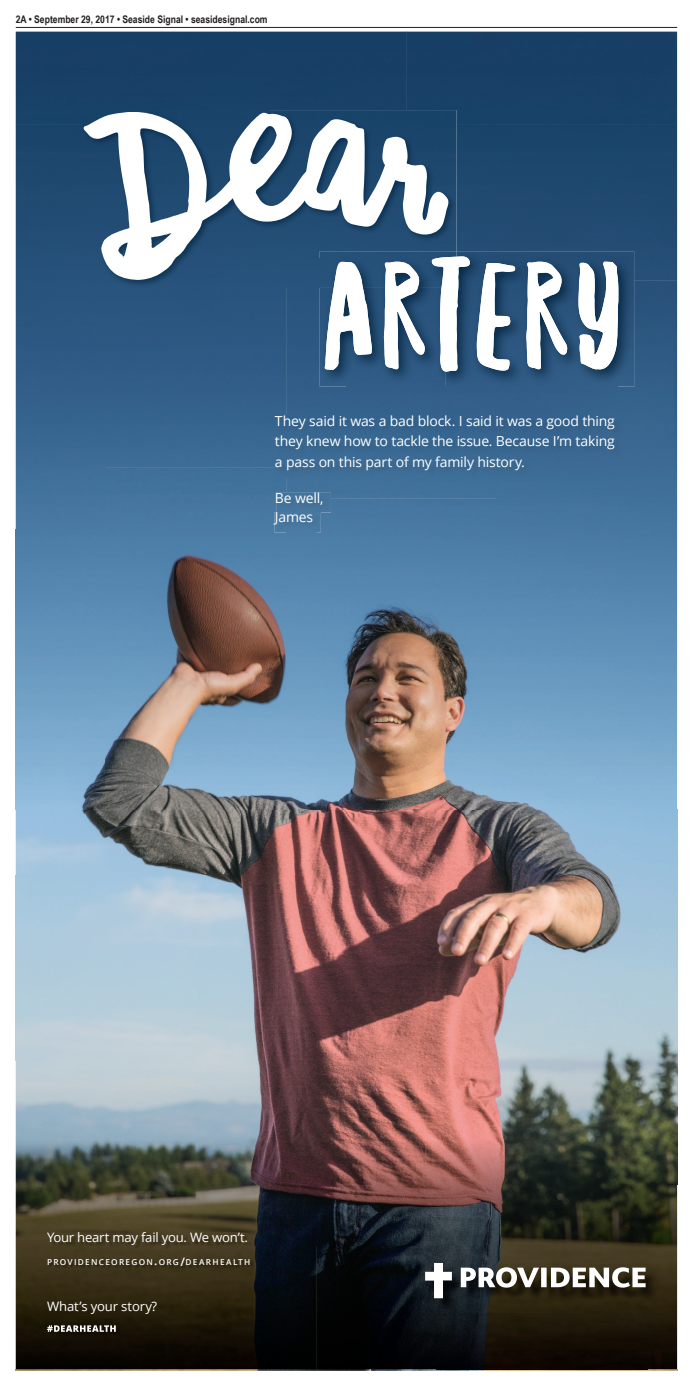
<style>
.page{position:relative;width:693px;height:1386px;background:#fff}
.page>*{position:absolute;margin:0;border:0;box-sizing:border-box;transform-origin:0 0}
.t1{font:13.83px/20.7px "Open Sans";letter-spacing:-.015em;color:#fff;text-align:justify}
.t2{font:12.95px "Open Sans";letter-spacing:-.02em;color:#fff}
.t3{font:700 10.5px "Arial Narrow";color:#231f20}
.t4{font:600 8.14px "Open Sans";letter-spacing:.155em;color:#fff}
.s1{font-size:11.72px}
</style>
<div class="page">
<hr style="left:16px;top:27px;width:661px;height:1px;background:#231f20">
<img style="left:16px;top:810px;width:661px;height:66px">
<img style="left:16px;top:1369px;width:661px;height:1px">
<img style="left:16px;top:876px;width:541px;height:370px">
<img style="left:557px;top:876px;width:120px;height:401px">
<img style="left:16px;top:1246px;width:420px;height:123px">
<img style="left:436px;top:1246px;width:121px;height:19px">
<img style="left:648px;top:1277px;width:29px;height:92px">
<img style="left:436px;top:1313px;width:212px;height:56px">
<div style="left:16px;top:32px;width:661px;height:93px;background:#184066"></div>
<img style="left:16px;top:125px;width:90px;height:685px">
<div style="left:618px;top:125px;width:59px;height:155px;background:#20496f"></div>
<img style="left:106px;top:372px;width:180px;height:438px">
<div style="left:286px;top:372px;width:60px;height:43px;background:#32608a"></div>
<img style="left:617px;top:280px;width:60px;height:530px">
<div style="left:346px;top:387px;width:271px;height:28px;background:#33608a"></div>
<div style="left:286px;top:478px;width:331px;height:20px;background:#41719a"></div>
<img style="left:317px;top:498px;width:300px;height:312px">
<img style="left:286px;top:532px;width:31px;height:278px">
<div style="left:275px;top:415px;width:348px;height:63px;background:#386790"></div>
<img style="left:276px;top:492px;width:55px;height:20px">
<img style="left:274px;top:512px;width:47px;height:20px">
<img style="left:276px;top:512px;width:45px;height:1px">
<img style="left:49px;top:1258px;width:205px;height:11px">
<img style="left:48px;top:1326px;width:72px;height:10px">
<svg style="left:47px;top:1325px;width:69px;height:7px"></svg>
<img style="left:48px;top:1233px;width:204px;height:17px">
<img style="left:446px;top:251px;width:188px;height:136px">
<img style="left:320px;top:372px;width:126px;height:15px">
<svg style="left:83px;top:111px;width:535px;height:261px"></svg>
<img style="left:427px;top:1265px;width:233px;height:48px">
<svg style="left:425px;top:1263px;width:27px;height:35px"></svg>
<svg style="left:461px;top:1267px;width:185px;height:21px"></svg>
<p class="t3" style="left:16px;top:16px;width:253px">2A • September 29, 2017 • Seaside Signal • seasidesignal.com</p>
<p class="t1" style="left:275px;top:412px;width:341px">They said it was a bad block. I said it was a good thing they knew how to tackle the issue. Because I’m taking a pass on this part of my family history.</p>
<p class="t1" style="left:275px;top:489px;width:50px;line-height:19.2px">Be well,<br>James</p>
<p class="t2" style="left:47px;top:1232px;width:202px">Your heart may fail you. We won’t.</p>
<p class="t4" style="left:47px;top:1257px;width:205px">PROVIDENCEOREGON<span class="s1">.</span>ORG<span class="s1">/</span>DEARHEALTH</p>
<p class="t2" style="left:47px;top:1301px;width:111px">What’s your story?</p>
</div>
